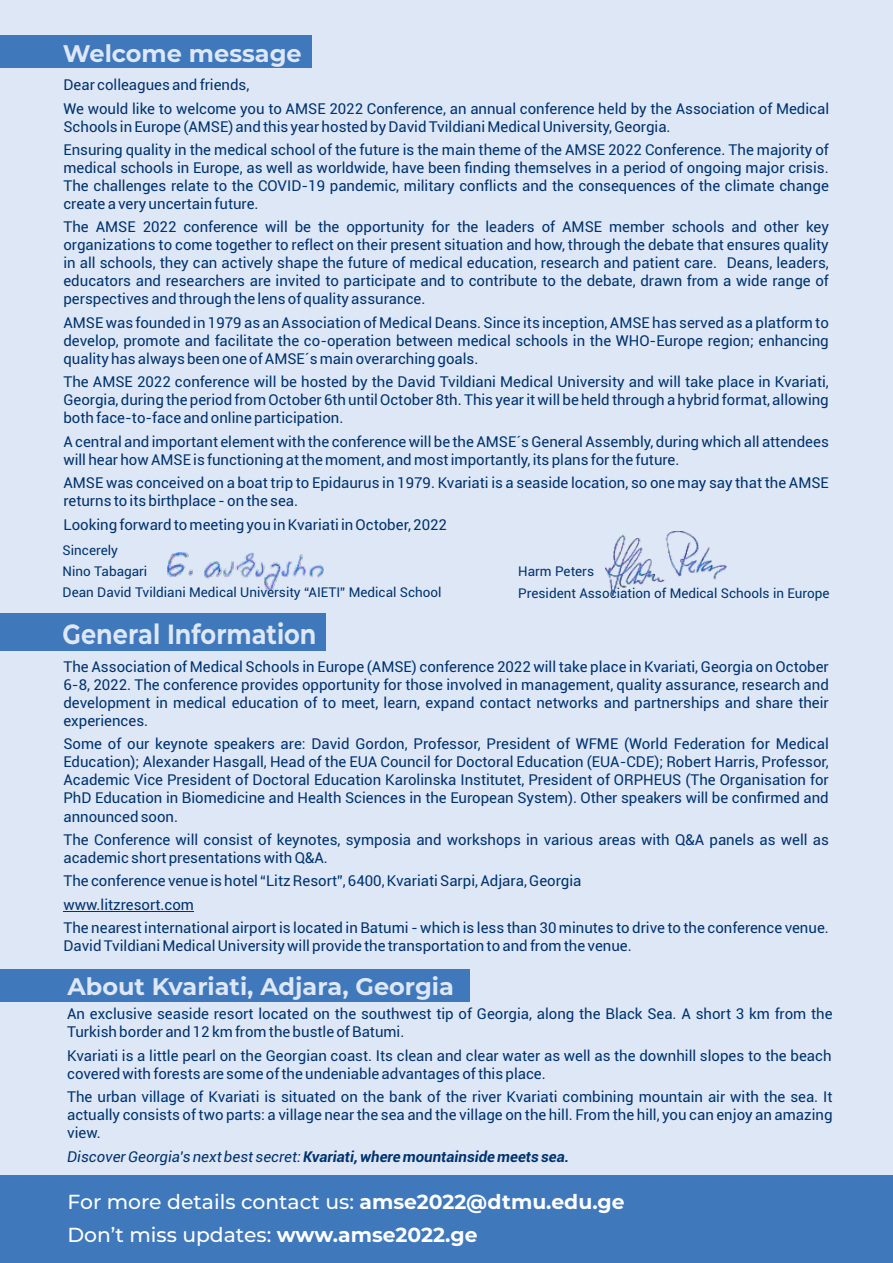
<style>
.page{position:relative;width:893px;height:1263px;background:#dee7f5}
.page>*{position:absolute;margin:0;border:0;box-sizing:border-box;transform-origin:0 0}
.t1{font:700 27.75px "Montserrat";color:#dee7f5;scale:.87 1}
.t2{font:700 24px "Montserrat";color:#dee7f5}
.t3{font:500 20.25px/33.2px "Montserrat";color:#fefefe}
.t4{font:15px/18px "Roboto";color:#00336e}
.t5{font:italic 700 15px "Roboto";color:#00336e}
.t6{font:13.5px/21px "Roboto";color:#00336e}
.s1{font-weight:400}
.s2{font-weight:700}
</style>
<div class="page">
<div style="left:0;top:1176px;width:893px;height:87px;background:#3f78bb"></div>
<div style="left:0;top:35px;width:312px;height:33px;background:#3f78bb"></div>
<hr style="left:63px;top:911px;width:131px;height:1px;background:#00336e">
<div style="left:0;top:614px;width:326px;height:37px;background:#3f78bb"></div>
<div style="left:0;top:969px;width:470px;height:32px;background:#3f78bb"></div>
<img style="left:167px;top:553px;width:157px;height:37px">
<img style="left:606px;top:532px;width:121px;height:64px">
<h2 class="t2" style="left:63px;top:39px;width:240px">Welcome message</h2>
<p class="t4" style="left:63px;top:77px;width:187px">Dear colleagues and friends,</p>
<p class="t4" style="left:63px;top:101px;width:767px">We would like to welcome you to AMSE 2022 Conference, an annual conference held by the Association of Medical<br>Schools in Europe (AMSE) and this year hosted by David Tvildiani Medical University, Georgia.</p>
<p class="t4" style="left:63px;top:142px;width:767px;text-align:justify">Ensuring quality in the medical school of the future is the main theme of the AMSE 2022 Conference. The majority of medical schools in Europe, as well as worldwide, have been finding themselves in a period of ongoing major crisis.<br>The challenges relate to the COVID-19 pandemic, military conflicts and the consequences of the climate change create a very uncertain future.</p>
<p class="t4" style="left:63px;top:220px;width:767px;text-align:justify">The AMSE 2022 conference will be the opportunity for the leaders of AMSE member schools and other key organizations to come together to reflect on their present situation and how, through the debate that ensures quality in all schools, they can actively shape the future of medical education, research and patient care. Deans, leaders, educators and researchers are invited to participate and to contribute to the debate, drawn from a wide range of perspectives and through the lens of quality assurance.</p>
<p class="t4" style="left:63px;top:315px;width:767px;text-align:justify">AMSE was founded in 1979 as an Association of Medical Deans. Since its inception, AMSE has served as a platform to develop, promote and facilitate the co-operation between medical schools in the WHO-Europe region; enhancing quality has always been one of AMSE´s main overarching goals.</p>
<p class="t4" style="left:63px;top:375px;width:767px;text-align:justify">The AMSE 2022 conference will be hosted by the David Tvildiani Medical University and will take place in Kvariati, Georgia, during the period from October 6th until October 8th. This year it will be held through a hybrid format, allowing both face-to-face and online participation.</p>
<p class="t4" style="left:63px;top:434px;width:767px">A central and important element with the conference will be the AMSE´s General Assembly, during which all attendees will hear how AMSE is functioning at the moment, and most importantly, its plans for the future.</p>
<p class="t4" style="left:63px;top:475px;width:767px">AMSE was conceived on a boat trip to Epidaurus in 1979. Kvariati is a seaside location, so one may say that the AMSE returns to its birthplace - on the sea.</p>
<p class="t4" style="left:63px;top:517px;width:385px">Looking forward to meeting you in Kvariati in October, 2022</p>
<p class="t6" style="left:63px;top:541px;width:380px">Sincerely<br>Nino Tabagari<br>Dean David Tvildiani Medical University “AIETI” Medical School</p>
<h1 class="t1" style="left:63px;top:617px;width:293px">General Information</h1>
<p class="t6" style="left:518px;top:562px;width:313px">Harm Peters<br>President Association of Medical Schools in Europe</p>
<p class="t4" style="left:63px;top:659px;width:767px;text-align:justify">The Association of Medical Schools in Europe (AMSE) conference 2022 will take place in Kvariati, Georgia on October 6-8, 2022. The conference provides opportunity for those involved in management, quality assurance, research and development in medical education of to meet, learn, expand contact networks and partnerships and share their experiences.</p>
<p class="t4" style="left:63px;top:737px;width:767px;text-align:justify">Some of our keynote speakers are: David Gordon, Professor, President of WFME (World Federation for Medical Education); Alexander Hasgall, Head of the EUA Council for Doctoral Education (EUA-CDE); Robert Harris, Professor, Academic Vice President of Doctoral Education Karolinska Institutet, President of ORPHEUS (The Organisation for PhD Education in Biomedicine and Health Sciences in the European System). Other speakers will be confirmed and announced soon.</p>
<p class="t4" style="left:63px;top:832px;width:767px">The Conference will consist of keynotes, symposia and workshops in various areas with Q&amp;A panels as well as academic short presentations with Q&amp;A.</p>
<p class="t4" style="left:63px;top:894px;width:767px;line-height:23.4px">www.litzresort.com<br>The nearest international airport is located in Batumi - which is less than 30 minutes to drive to the conference venue.</p>
<p class="t4" style="left:63px;top:938px;width:570px">David Tvildiani Medical University will provide the transportation to and from the venue.</p>
<p class="t4" style="left:63px;top:873px;width:519px">The conference venue is hotel “Litz Resort”, 6400, Kvariati Sarpi, Adjara, Georgia</p>
<h2 class="t2" style="left:67px;top:972px;width:388px">About Kvariati, Adjara, Georgia</h2>
<p class="t4" style="left:67px;top:1006px;width:767px">An exclusive seaside resort located on the southwest tip of Georgia, along the Black Sea. A short 3 km from the<br>Turkish border and 12 km from the bustle of Batumi.</p>
<p class="t4" style="left:67px;top:1048px;width:766px">Kvariati is a little pearl on the Georgian coast. Its clean and clear water as well as the downhill slopes to the beach covered with forests are some of the undeniable advantages of this place.</p>
<p class="t4" style="left:67px;top:1089px;width:767px;text-align:justify">The urban village of Kvariati is situated on the bank of the river Kvariati combining mountain air with the sea. It actually consists of two parts: a village near the sea and the village on the hill. From the hill, you can enjoy an amazing view.</p>
<p class="t5" style="left:67px;top:1150px;width:503px"><span class="s1">Discover Georgia's next best secret:</span> Kvariati, where mountainside meets sea.</p>
<h3 class="t3" style="left:68px;top:1185px;width:558px">For more details contact us: <span class="s2">amse2022@dtmu.edu.ge<br></span>Don’t miss updates: <span class="s2">www.amse2022.ge</span></h3>
</div>
